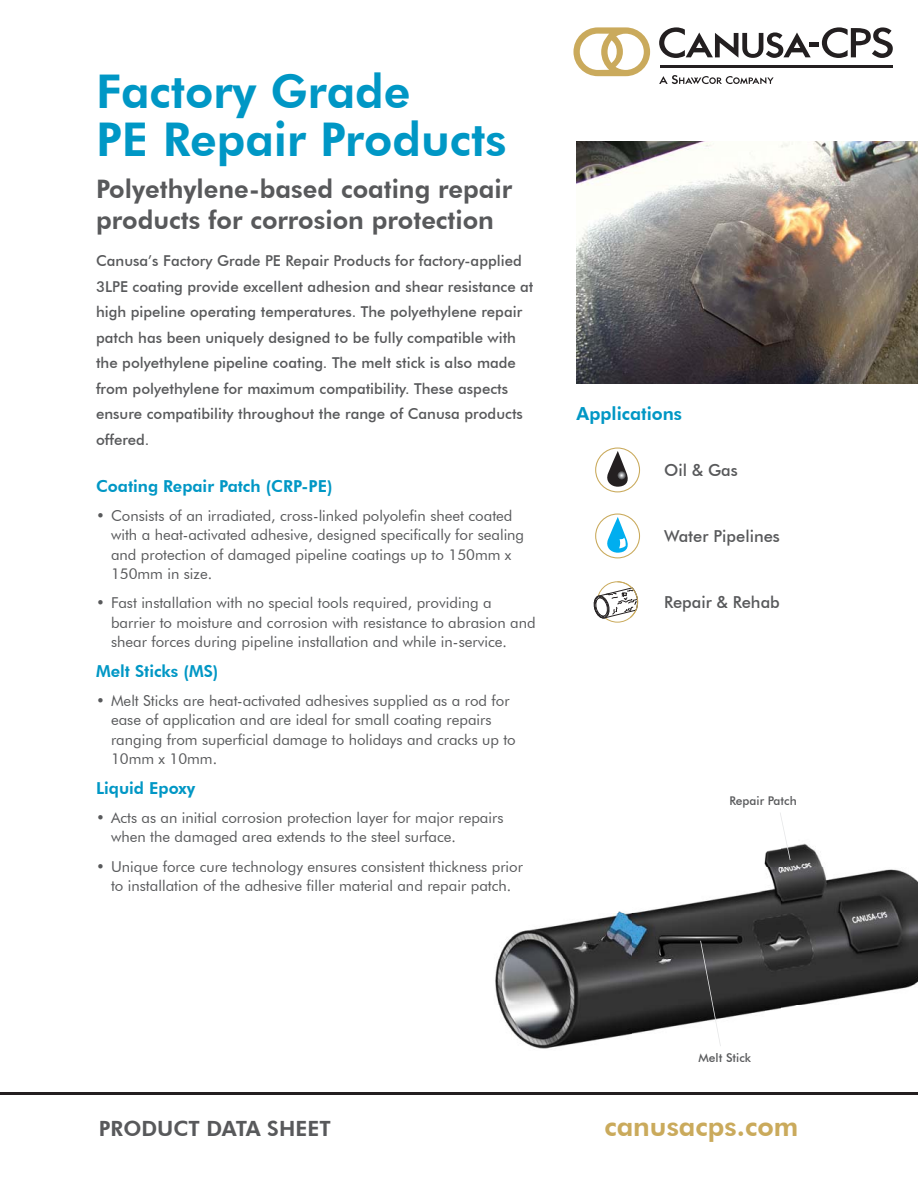
<style>
.page{position:relative;width:918px;height:1188px;background:#fff}
.page>*{position:absolute;margin:0;border:0;box-sizing:border-box;transform-origin:0 0}
.t1{font:800 46.5px/48px "Futura BT";color:#0097c5}
.t2{font:800 27px "Futura BT";color:#caaa5c}
.t3{font:800 25.5px/30.6px "Futura BT";color:#58595b}
.t4{font:800 21px "Futura BT";color:#58595b}
.t5{font:800 18px "Futura BT";color:#0097c5}
.t6{font:800 16.5px "Futura BT";color:#0097c5}
.t7{font:500 16.5px "Futura BT";color:#58595b}
.t8{font:15px/19.5px "Futura BT";color:#58595b}
.t9{font:500 15px/25.5px "Futura BT";color:#58595b}
.t10{font:500 12px "Futura BT";color:#58595b}
</style>
<div class="page">
<hr style="left:660px;top:65px;width:232px;height:3px;background:#231f20">
<svg style="left:659px;top:27px;width:152px;height:31px"></svg>
<hr style="left:809px;top:43px;width:10px;height:4px;background:#231f20">
<svg style="left:822px;top:27px;width:71px;height:31px"></svg>
<svg style="left:659px;top:75px;width:115px;height:9px"></svg>
<svg style="left:573px;top:27px;width:77px;height:49px"></svg>
<hr style="left:0;top:1092px;width:918px;height:3px;background:#231f20">
<img style="left:577px;top:141px;width:341px;height:243px">
<img style="left:495px;top:843px;width:423px;height:206px">
<img style="left:495px;top:860px;width:28px;height:15px">
<img style="left:495px;top:880px;width:15px;height:14px">
<svg style="left:596px;top:448px;width:44px;height:44px"></svg>
<div style="left:595px;top:448px;width:45px;height:44px;border:1px solid #caaa5c;border-radius:50%"></div>
<svg style="left:605px;top:451px;width:26px;height:36px"></svg>
<svg style="left:596px;top:514px;width:44px;height:44px"></svg>
<div style="left:595px;top:514px;width:45px;height:44px;border:1px solid #caaa5c;border-radius:50%"></div>
<svg style="left:605px;top:517px;width:26px;height:36px"></svg>
<div style="left:597px;top:581px;width:41px;height:42px;border:1px solid #caaa5c;border-radius:50%"></div>
<svg style="left:593px;top:581px;width:46px;height:38px"></svg>
<svg style="left:780px;top:813px;width:11px;height:47px"></svg>
<svg style="left:700px;top:941px;width:21px;height:105px"></svg>
<h1 class="t1" style="left:96px;top:67px;width:412px">Factory Grade<br>PE Repair Products</h1>
<h3 class="t3" style="left:96px;top:173px;width:418px">Polyethylene-based coating repair products for corrosion protection</h3>
<p class="t9" style="left:96px;top:248px;width:439px">Canusa’s Factory Grade PE Repair Products for factory-applied 3LPE coating provide excellent adhesion and shear resistance at high pipeline operating temperatures. The polyethylene repair patch has been uniquely designed to be fully compatible with the polyethylene pipeline coating. The melt stick is also made from polyethylene for maximum compatibility. These aspects ensure compatibility throughout the range of Canusa products offered.</p>
<p class="t6" style="left:96px;top:476px;width:238px">Coating Repair Patch (CRP-PE)</p>
<p class="t8" style="left:111px;top:506px;width:415px;text-indent:-15px">• Consists of an irradiated, cross-linked polyolefin sheet coated with a heat-activated adhesive, designed specifically for sealing and protection of damaged pipeline coatings up to 150mm x 150mm in size.</p>
<p class="t8" style="left:111px;top:593px;width:426px;text-indent:-15px">• Fast installation with no special tools required, providing a barrier to moisture and corrosion with resistance to abrasion and shear forces during pipeline installation and while in-service.</p>
<p class="t6" style="left:96px;top:661px;width:124px">Melt Sticks (MS)</p>
<p class="t8" style="left:111px;top:691px;width:406px;text-indent:-15px">• Melt Sticks are heat-activated adhesives supplied as a rod for ease of application and are ideal for small coating repairs ranging from superficial damage to holidays and cracks up to 10mm x 10mm.</p>
<p class="t6" style="left:96px;top:778px;width:101px">Liquid Epoxy</p>
<p class="t8" style="left:111px;top:808px;width:394px;text-indent:-15px">• Acts as an initial corrosion protection layer for major repairs when the damaged area extends to the steel surface.</p>
<p class="t8" style="left:96px;top:856px;width:429px;text-align:center">• Unique force cure technology ensures consistent thickness prior to installation of the adhesive filler material and repair patch.</p>
<p class="t5" style="left:577px;top:403px;width:107px">Applications</p>
<p class="t7" style="left:664px;top:460px;width:75px">Oil &amp; Gas</p>
<p class="t7" style="left:664px;top:526px;width:117px">Water Pipelines</p>
<p class="t7" style="left:664px;top:592px;width:117px">Repair &amp; Rehab</p>
<p class="t10" style="left:729px;top:793px;width:69px">Repair Patch</p>
<p class="t10" style="left:699px;top:1050px;width:54px">Melt Stick</p>
<h3 class="t4" style="left:99px;top:1116px;width:233px">PRODUCT DATA SHEET</h3>
<h2 class="t2" style="left:604px;top:1110px;width:196px">canusacps.com</h2>
</div>
